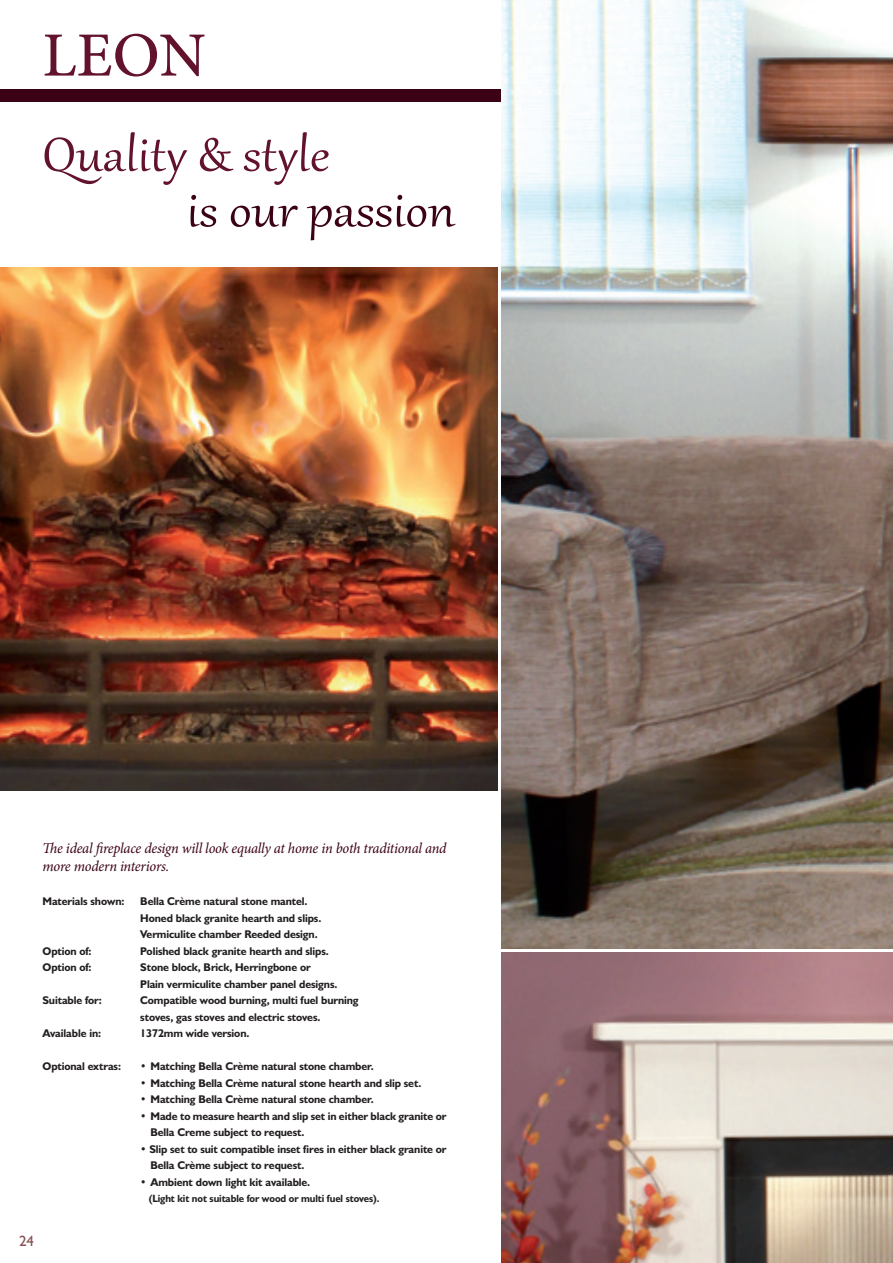
<style>
.page{position:relative;width:893px;height:1263px;background:#fff}
.page>*{position:absolute;margin:0;border:0;box-sizing:border-box;transform-origin:0 0}
.t1{font:500 63px "Minion Pro";color:#62132b}
.t2{font:57.9px "Gabriola";letter-spacing:.005em;color:#62132b;scale:1.09 1}
.t3{font:57.9px "Gabriola";letter-spacing:.005em;color:#3b0115;scale:1.09 1}
.t4{font:italic 15px/18px "Minion Pro";letter-spacing:-.015em;color:#3b0115;scale:.96 1}
.t5{font:15px "Humanist 521 BT";color:#864d52}
.t6{font:700 11.25px/16.5px "Humanist 521 BT";letter-spacing:-.01em;color:#231f20}
.t7{font:700 11.25px "Humanist 521 BT";letter-spacing:-.01em;color:#231f20;scale:.96 1}
.t8{font:700 10.5px "Humanist 521 BT";letter-spacing:-.01em;color:#231f20;scale:.96 1}
</style>
<div class="page">
<div style="left:0;top:89px;width:893px;height:13px;background:#3b0115"></div>
<img style="left:502px;top:0;width:391px;height:948px">
<img style="left:0;top:268px;width:497px;height:523px">
<img style="left:502px;top:952px;width:391px;height:311px">
<p class="t1" style="left:43px;top:13px;width:165px">LEON</p>
<p class="t2" style="left:43px;top:117px;width:265px">Quality &amp; style</p>
<p class="t3" style="left:187px;top:172px;width:248px">is our passion</p>
<p class="t4" style="left:43px;top:839px;width:422px">The ideal fireplace design will look equally at home in both traditional and more modern interiors.</p>
<p class="t6" style="left:43px;top:893px;width:83px">Materials shown:</p>
<p class="t6" style="left:140px;top:893px;width:169px">Bella Crème natural stone mantel.</p>
<p class="t6" style="left:140px;top:909px;width:183px">Honed black granite hearth and slips.</p>
<p class="t6" style="left:140px;top:926px;width:179px">Vermiculite chamber Reeded design.</p>
<p class="t6" style="left:43px;top:942px;width:51px">Option of:</p>
<p class="t6" style="left:140px;top:942px;width:190px">Polished black granite hearth and slips.</p>
<p class="t6" style="left:43px;top:959px;width:51px">Option of:</p>
<p class="t6" style="left:140px;top:959px;width:172px">Stone block, Brick, Herringbone or</p>
<p class="t6" style="left:140px;top:975px;width:199px">Plain vermiculite chamber panel designs.</p>
<p class="t6" style="left:43px;top:992px;width:61px">Suitable for:</p>
<p class="t6" style="left:140px;top:992px;width:220px">Compatible wood burning, multi fuel burning stoves, gas stoves and electric stoves.</p>
<p class="t6" style="left:43px;top:1025px;width:60px">Available in:</p>
<p class="t6" style="left:140px;top:1025px;width:111px">1372mm wide version.</p>
<p class="t6" style="left:43px;top:1058px;width:80px">Optional extras:</p>
<p class="t7" style="left:140px;top:1059px;width:245px">• Matching Bella Crème natural stone chamber.</p>
<p class="t7" style="left:140px;top:1076px;width:294px">• Matching Bella Crème natural stone hearth and slip set.</p>
<p class="t7" style="left:140px;top:1092px;width:245px">• Matching Bella Crème natural stone chamber.</p>
<p class="t7" style="left:140px;top:1109px;width:320px">• Made to measure hearth and slip set in either black granite or</p>
<p class="t6" style="left:151px;top:1124px;width:155px">Bella Creme subject to request.</p>
<p class="t6" style="left:140px;top:1140px;width:308px">• Slip set to suit compatible inset fires in either black granite or</p>
<p class="t6" style="left:151px;top:1157px;width:155px">Bella Crème subject to request.</p>
<p class="t7" style="left:140px;top:1175px;width:179px">• Ambient down light kit available.</p>
<p class="t8" style="left:149px;top:1192px;width:242px">(Light kit not suitable for wood or multi fuel stoves).</p>
<p class="t5" style="left:19px;top:1232px;width:16px">24</p>
</div>
